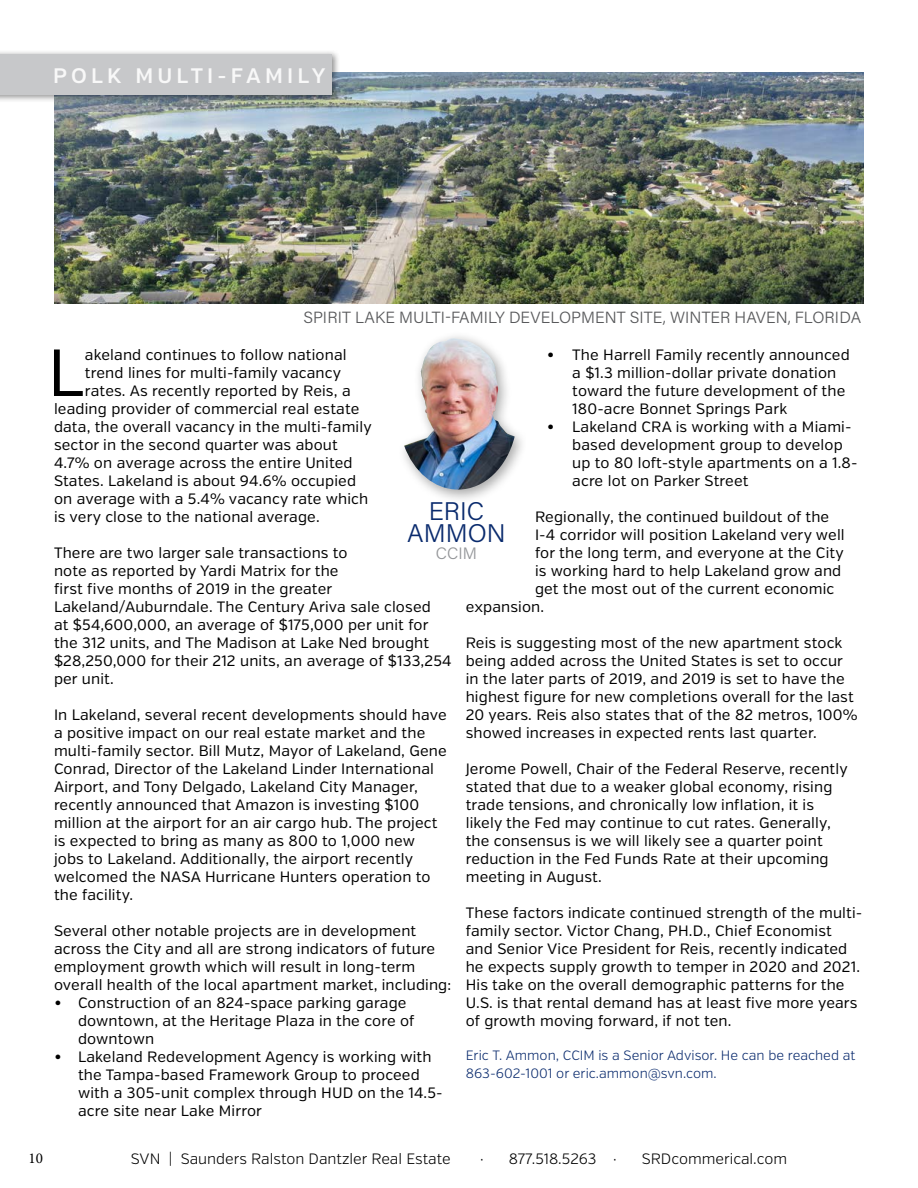
<style>
.page{position:relative;width:918px;height:1188px;background:#fff}
.page>*{position:absolute;margin:0;border:0;box-sizing:border-box;transform-origin:0 0}
.t1{font:66.45px "Verb";color:#000}
.t2{font:300 25.5px/22.5px "Acumin Pro";color:#092a6d;text-align:center}
.t3{font:600 21px "Verb";letter-spacing:.2em;color:#f8f8f8}
.t4{font:300 16.5px "Acumin Pro";color:#939598}
.t5{font:300 16.2px "Acumin Pro";color:#58595b}
.t6{font:15px/18px "Verb";letter-spacing:.01em;color:#000}
.t7{font:300 15px "Verb";color:#000}
.t8{font:15px "Minion Pro";color:#000}
.t9{font:300 13.5px/18px "Verb";color:#092a6d}
.s1{font-size:18px}
</style>
<div class="page">
<img style="left:54px;top:72px;width:810px;height:232px">
<div style="left:0;top:50px;width:340px;height:53px;background:#000;opacity:.45"></div>
<div style="left:0;top:54px;width:332px;height:40px;background:#c7c8ca"></div>
<div style="left:398px;top:331px;width:131px;height:174px;background:#000;opacity:.35"></div>
<img style="left:404px;top:338px;width:111px;height:152px">
<h3 class="t3" style="left:53px;top:63px;width:274px">POLK MULTI-FAMILY</h3>
<p class="t5" style="left:303px;top:306px;width:559px">SPIRIT LAKE MULTI-FAMILY DEVELOPMENT SITE, WINTER HAVEN, FLORIDA</p>
<h1 class="t1" style="left:48px;top:333px;width:38px">L</h1>
<p class="t6" style="left:85px;top:346px;width:263px">akeland continues to follow national</p>
<p class="t6" style="left:572px;top:346px;width:279px;text-indent:-26px"><span class="s1">•</span> The Harrell Family recently announced a $1.3 million-dollar private donation toward the future development of the 180-acre Bonnet Springs Park</p>
<p class="t6" style="left:572px;top:418px;width:287px;text-indent:-26px"><span class="s1">•</span> Lakeland CRA is working with a Miami&shy;based development group to develop up to 80 loft-style apartments on a 1.8- acre lot on Parker Street</p>
<p class="t6" style="left:535px;top:508px;width:296px">Regionally, the continued buildout of the</p>
<p class="t6" style="left:535px;top:526px;width:311px">I-4 corridor will position Lakeland very well</p>
<p class="t6" style="left:535px;top:544px;width:310px">for the long term, and everyone at the City</p>
<p class="t6" style="left:535px;top:562px;width:308px">is working hard to help Lakeland grow and</p>
<p class="t6" style="left:535px;top:580px;width:301px">get the most out of the current economic</p>
<p class="t6" style="left:466px;top:598px;width:80px">expansion.</p>
<p class="t6" style="left:466px;top:634px;width:393px">Reis is suggesting most of the new apartment stock being added across the United States is set to occur in the later parts of 2019, and 2019 is set to have the highest figure for new completions overall for the last 20 years. Reis also states that of the 82 metros, 100% showed increases in expected rents last quarter.</p>
<p class="t6" style="left:466px;top:760px;width:384px">Jerome Powell, Chair of the Federal Reserve, recently stated that due to a weaker global economy, rising trade tensions, and chronically low inflation, it is likely the Fed may continue to cut rates. Generally, the consensus is we will likely see a quarter point reduction in the Fed Funds Rate at their upcoming meeting in August.</p>
<p class="t6" style="left:466px;top:904px;width:398px">These factors indicate continued strength of the multi&shy;family sector. Victor Chang, PH.D., Chief Economist and Senior Vice President for Reis, recently indicated he expects supply growth to temper in 2020 and 2021.<br>His take on the overall demographic patterns for the U.S. is that rental demand has at least five more years of growth moving forward, if not ten.</p>
<p class="t9" style="left:466px;top:1047px;width:391px">Eric T. Ammon, CCIM is a Senior Advisor. He can be reached at<br>863-602-1001 or eric.ammon@svn.com.</p>
<p class="t6" style="left:85px;top:364px;width:258px">trend lines for multi-family vacancy</p>
<p class="t6" style="left:85px;top:382px;width:267px">rates. As recently reported by Reis, a</p>
<p class="t6" style="left:54px;top:400px;width:307px">leading provider of commercial real estate</p>
<p class="t6" style="left:54px;top:418px;width:319px">data, the overall vacancy in the multi-family</p>
<p class="t6" style="left:54px;top:436px;width:285px">sector in the second quarter was about</p>
<p class="t6" style="left:54px;top:454px;width:300px">4.7% on average across the entire United</p>
<p class="t6" style="left:54px;top:472px;width:304px">States. Lakeland is about 94.6% occupied</p>
<p class="t6" style="left:54px;top:490px;width:316px">on average with a 5.4% vacancy rate which</p>
<p class="t6" style="left:54px;top:508px;width:267px">is very close to the national average.</p>
<p class="t6" style="left:54px;top:544px;width:399px">There are two larger sale transactions to<br>note as reported by Yardi Matrix for the<br>first five months of 2019 in the greater Lakeland/Auburndale. The Century Ariva sale closed<br>at $54,600,000, an average of $175,000 per unit for the 312 units, and The Madison at Lake Ned brought $28,250,000 for their 212 units, an average of $133,254 per unit.</p>
<p class="t6" style="left:54px;top:706px;width:394px">In Lakeland, several recent developments should have a positive impact on our real estate market and the multi-family sector. Bill Mutz, Mayor of Lakeland, Gene Conrad, Director of the Lakeland Linder International Airport, and Tony Delgado, Lakeland City Manager, recently announced that Amazon is investing $100 million at the airport for an air cargo hub. The project is expected to bring as many as 800 to 1,000 new jobs to Lakeland. Additionally, the airport recently welcomed the NASA Hurricane Hunters operation to the facility.</p>
<p class="t6" style="left:54px;top:922px;width:399px">Several other notable projects are in development across the City and all are strong indicators of future employment growth which will result in long-term overall health of the local apartment market, including:</p>
<p class="t6" style="left:78px;top:994px;width:338px;text-indent:-24px"><span class="s1">•</span> Construction of an 824-space parking garage downtown, at the Heritage Plaza in the core of downtown</p>
<p class="t6" style="left:78px;top:1048px;width:366px;text-indent:-24px"><span class="s1">•</span> Lakeland Redevelopment Agency is working with the Tampa-based Framework Group to proceed with a 305-unit complex through HUD on the 14.5- acre site near Lake Mirror</p>
<h2 class="t2" style="left:407px;top:498px;width:100px">ERIC<br>AMMON</h2>
<p class="t4" style="left:436px;top:541px;width:43px">CCIM</p>
<p class="t8" style="left:28px;top:1148px;width:16px">10</p>
<p class="t7" style="left:131px;top:1150px;width:322px">SVN | Saunders Ralston Dantzler Real Estate</p>
<p class="t7" style="left:480px;top:1150px;width:138px">· 877.518.5263 ·</p>
<p class="t7" style="left:642px;top:1150px;width:147px">SRDcommerical.com</p>
</div>
